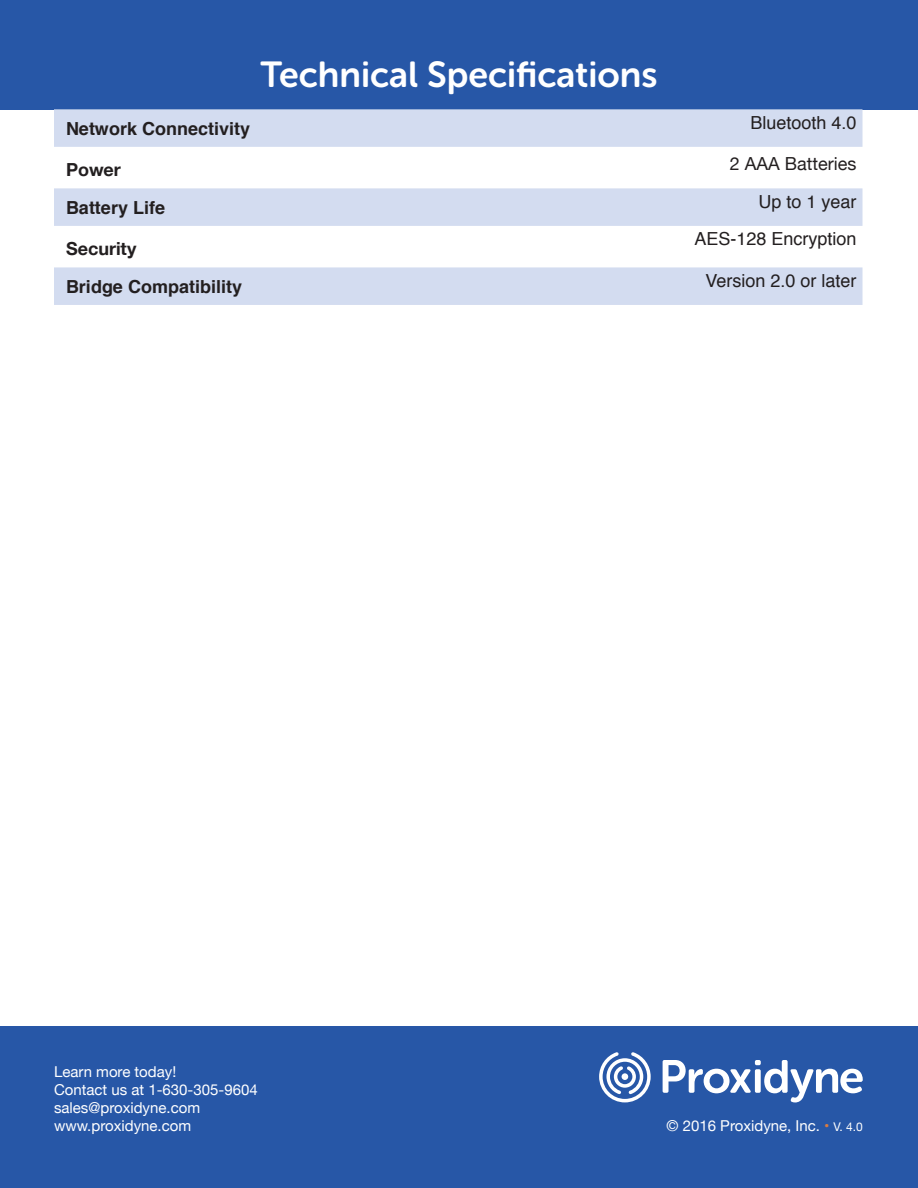
<style>
.page{position:relative;width:918px;height:1188px;background:#fff}
.page>*{position:absolute;margin:0;border:0;box-sizing:border-box;transform-origin:0 0}
.Tech_specs{font:36px "Museo Sans Rounded 700";color:#fff}
.t1{font:18px "Helvetica";color:#231f20}
.t2{font:700 18px "Helvetica";color:#231f20}
.t3{font:700 18px "Helvetica Neue";color:#231f20}
.t4{font:18px "Helvetica Neue";color:#231f20}
.t5{font:15px "Helvetica Neue";color:#fff}
.s1{color:#da7b3f}
.s2{font-size:12px}
</style>
<div class="page">
<div style="left:0;top:1026px;width:918px;height:162px;background:#2757a7"></div>
<svg style="left:599px;top:1052px;width:52px;height:50px"></svg>
<div style="left:622px;top:1073px;width:6px;height:7px;background:#fff;border-radius:50%"></div>
<svg style="left:663px;top:1060px;width:200px;height:42px"></svg>
<div style="left:0;top:0;width:918px;height:109px;background:#2757a7"></div>
<svg style="left:54px;top:109px;width:808px;height:196px;fill:#d3dcf0"></svg>
<p class="Tech_specs" style="left:260px;top:54px;width:399px">Technical Specifications</p>
<p class="t2" style="left:66px;top:114px;width:186px">Network Connectivity</p>
<p class="t1" style="left:750px;top:109px;width:108px">Bluetooth 4.0</p>
<p class="t3" style="left:66px;top:156px;width:56px">Power</p>
<p class="t4" style="left:730px;top:151px;width:128px">2 AAA Batteries</p>
<p class="t2" style="left:66px;top:193px;width:101px">Battery Life</p>
<p class="t1" style="left:758px;top:188px;width:100px">Up to 1 year</p>
<p class="t3" style="left:66px;top:235px;width:72px">Security</p>
<p class="t1" style="left:694px;top:225px;width:164px">AES-128 Encryption</p>
<p class="t2" style="left:66px;top:272px;width:178px">Bridge Compatibility</p>
<p class="t1" style="left:705px;top:267px;width:153px">Version 2.0 or later</p>
<p class="t5" style="left:54px;top:1061px;width:124px">Learn more today!</p>
<p class="t5" style="left:54px;top:1079px;width:205px">Contact us at 1-630-305-9604</p>
<p class="t5" style="left:54px;top:1097px;width:148px">sales@proxidyne.com</p>
<p class="t5" style="left:54px;top:1115px;width:139px">www.proxidyne.com</p>
<p class="t5" style="left:667px;top:1115px;width:198px">© 2016 Proxidyne, Inc. <span class="s1">•</span> <span class="s2">V. 4.0</span></p>
</div>
